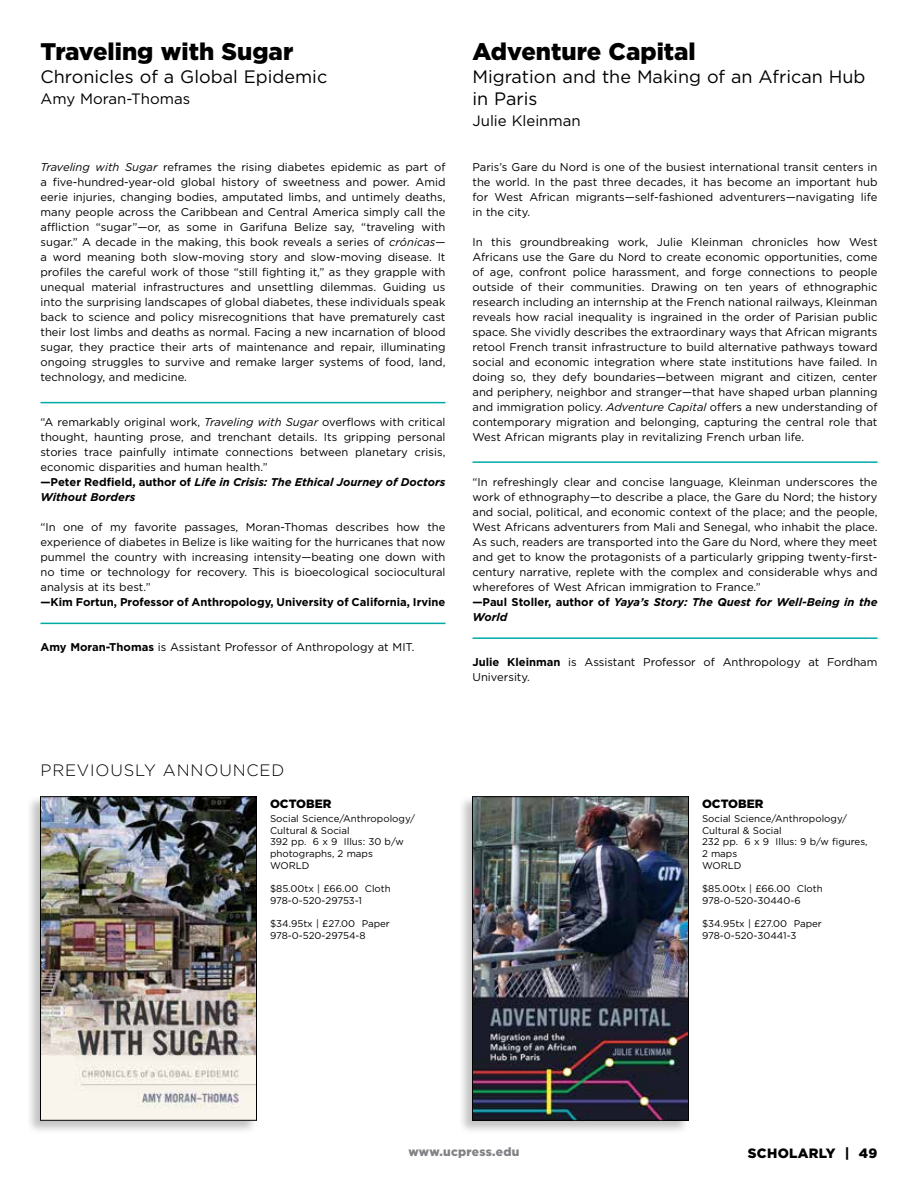
<style>
.page{position:relative;width:918px;height:1188px;background:#fff}
.page>*{position:absolute;margin:0;border:0;box-sizing:border-box;transform-origin:0 0}
.t1{font:900 24px "Gotham";color:#000}
.t2{font:18px/22.5px "Gotham";color:#000}
.t3{font:300 16.5px "Gotham";letter-spacing:.05em;color:#000}
.t4{font:15px "Gotham";color:#000}
.t5{font:900 13.5px "Gotham";letter-spacing:.025em;color:#000}
.t6{font:900 12px "Gotham";letter-spacing:.025em;color:#808285}
.t7{font:900 12px "Gotham";color:#000}
.t8{font:11.25px/15px "Gotham";color:#000;text-align:justify}
.t9{font:700 11.25px "Gotham";color:#000}
.t10{font:9.75px/11.7px "Gotham";color:#000}
.s1{font-style:italic}
.s2{font-weight:700}
.s3{font-weight:700;font-style:italic}
</style>
<div class="page">
<div style="left:26px;top:795px;width:232px;height:340px;background:#000;opacity:.24"></div>
<img style="left:42px;top:798px;width:213px;height:320px">
<div style="left:40px;top:796px;width:217px;height:324px;border:1px solid #000"></div>
<div style="left:458px;top:795px;width:232px;height:340px;background:#000;opacity:.24"></div>
<img style="left:474px;top:798px;width:213px;height:320px">
<div style="left:472px;top:796px;width:217px;height:324px;border:1px solid #000"></div>
<hr style="left:472px;top:461px;width:406px;height:2px;background:#00aaa6">
<hr style="left:472px;top:637px;width:406px;height:2px;background:#00aaa6">
<hr style="left:40px;top:623px;width:406px;height:1px;background:#00aaa6">
<hr style="left:40px;top:402px;width:406px;height:1px;background:#00aaa6">
<h1 class="t1" style="left:40px;top:38px;width:254px">Traveling with Sugar</h1>
<h2 class="t2" style="left:40px;top:65px;width:288px">Chronicles of a Global Epidemic</h2>
<h3 class="t4" style="left:40px;top:90px;width:151px">Amy Moran-Thomas</h3>
<p class="t8" style="left:40px;top:160px;width:407px"><span class="s1">Traveling with Sugar</span> reframes the rising diabetes epidemic as part of a five-hundred-year-old global history of sweetness and power. Amid eerie injuries, changing bodies, amputated limbs, and untimely deaths, many people across the Caribbean and Central America simply call the affliction “sugar”—or, as some in Garifuna Belize say, “traveling with sugar.” A decade in the making, this book reveals a series of <span class="s1">crónicas</span>— a word meaning both slow-moving story and slow-moving disease. It profiles the careful work of those “still fighting it,” as they grapple with unequal material infrastructures and unsettling dilemmas. Guiding us into the surprising landscapes of global diabetes, these individuals speak back to science and policy misrecognitions that have prematurely cast their lost limbs and deaths as normal. Facing a new incarnation of blood sugar, they practice their arts of maintenance and repair, illuminating ongoing struggles to survive and remake larger systems of food, land, technology, and medicine.</p>
<p class="t8" style="left:40px;top:415px;width:407px;text-align:left">“A remarkably original work, <span class="s1">Traveling with Sugar</span> overflows with critical thought, haunting prose, and trenchant details. Its gripping personal stories trace painfully intimate connections between planetary crisis, economic disparities and human health.”<br><span class="s2">—Peter Redfield, author of</span> <span class="s3">Life in Crisis: The Ethical Journey of Doctors Without Borders</span></p>
<p class="t8" style="left:40px;top:520px;width:407px">“In one of my favorite passages, Moran-Thomas describes how the experience of diabetes in Belize is like waiting for the hurricanes that now pummel the country with increasing intensity—beating one down with no time or technology for recovery. This is bioecological sociocultural analysis at its best.”</p>
<p class="t9" style="left:40px;top:596px;width:407px">—Kim Fortun, Professor of Anthropology, University of California, Irvine</p>
<p class="t8" style="left:40px;top:640px;width:376px"><span class="s2">Amy Moran-Thomas</span> is Assistant Professor of Anthropology at MIT.</p>
<h1 class="t1" style="left:472px;top:38px;width:225px">Adventure Capital</h1>
<h2 class="t2" style="left:472px;top:65px;width:395px">Migration and the Making of an African Hub in Paris</h2>
<h3 class="t4" style="left:472px;top:113px;width:110px">Julie Kleinman</h3>
<p class="t8" style="left:472px;top:160px;width:407px">Paris’s Gare du Nord is one of the busiest international transit centers in the world. In the past three decades, it has become an important hub for West African migrants—self-fashioned adventurers—navigating life in the city.</p>
<p class="t8" style="left:472px;top:235px;width:407px">In this groundbreaking work, Julie Kleinman chronicles how West Africans use the Gare du Nord to create economic opportunities, come of age, confront police harassment, and forge connections to people outside of their communities. Drawing on ten years of ethnographic research including an internship at the French national railways, Kleinman reveals how racial inequality is ingrained in the order of Parisian public space. She vividly describes the extraordinary ways that African migrants retool French transit infrastructure to build alternative pathways toward social and economic integration where state institutions have failed. In doing so, they defy boundaries—between migrant and citizen, center and periphery, neighbor and stranger—that have shaped urban planning and immigration policy. <span class="s1">Adventure Capital</span> offers a new understanding of contemporary migration and belonging, capturing the central role that West African migrants play in revitalizing French urban life.</p>
<p class="t8" style="left:472px;top:475px;width:407px;text-align:left">“In refreshingly clear and concise language, Kleinman underscores the work of ethnography—to describe a place, the Gare du Nord; the history and social, political, and economic context of the place; and the people, West Africans adventurers from Mali and Senegal, who inhabit the place.<br>As such, readers are transported into the Gare du Nord, where they meet and get to know the protagonists of a particularly gripping twenty-first&shy;century narrative, replete with the complex and considerable whys and wherefores of West African immigration to France.”<br><span class="s2">—Paul Stoller, author of</span> <span class="s3">Yaya’s Story: The Quest for Well-Being in the World</span></p>
<p class="t8" style="left:472px;top:655px;width:406px"><span class="s2">Julie Kleinman</span> is Assistant Professor of Anthropology at Fordham<br>University.</p>
<h3 class="t3" style="left:40px;top:762px;width:245px">PREVIOUSLY ANNOUNCED</h3>
<p class="t7" style="left:270px;top:796px;width:63px">OCTOBER</p>
<p class="t10" style="left:270px;top:813px;width:147px">Social Science/Anthropology/<br>Cultural &amp; Social<br>392 pp. 6 x 9 Illus: 30 b/w photographs, 2 maps<br>WORLD</p>
<p class="t10" style="left:270px;top:883px;width:122px">$85.00tx | £66.00 Cloth<br>978-0-520-29753-1</p>
<p class="t10" style="left:270px;top:918px;width:121px">$34.95tx | £27.00 Paper<br>978-0-520-29754-8</p>
<p class="t7" style="left:702px;top:796px;width:63px">OCTOBER</p>
<p class="t10" style="left:702px;top:813px;width:167px">Social Science/Anthropology/<br>Cultural &amp; Social<br>232 pp. 6 x 9 Illus: 9 b/w figures,<br>2 maps<br>WORLD</p>
<p class="t10" style="left:702px;top:883px;width:122px">$85.00tx | £66.00 Cloth<br>978-0-520-30440-6</p>
<p class="t10" style="left:702px;top:918px;width:121px">$34.95tx | £27.00 Paper<br>978-0-520-30441-3</p>
<p class="t6" style="left:408px;top:1145px;width:112px">www.ucpress.edu</p>
<p class="t5" style="left:748px;top:1145px;width:131px">SCHOLARLY | 49</p>
</div>
